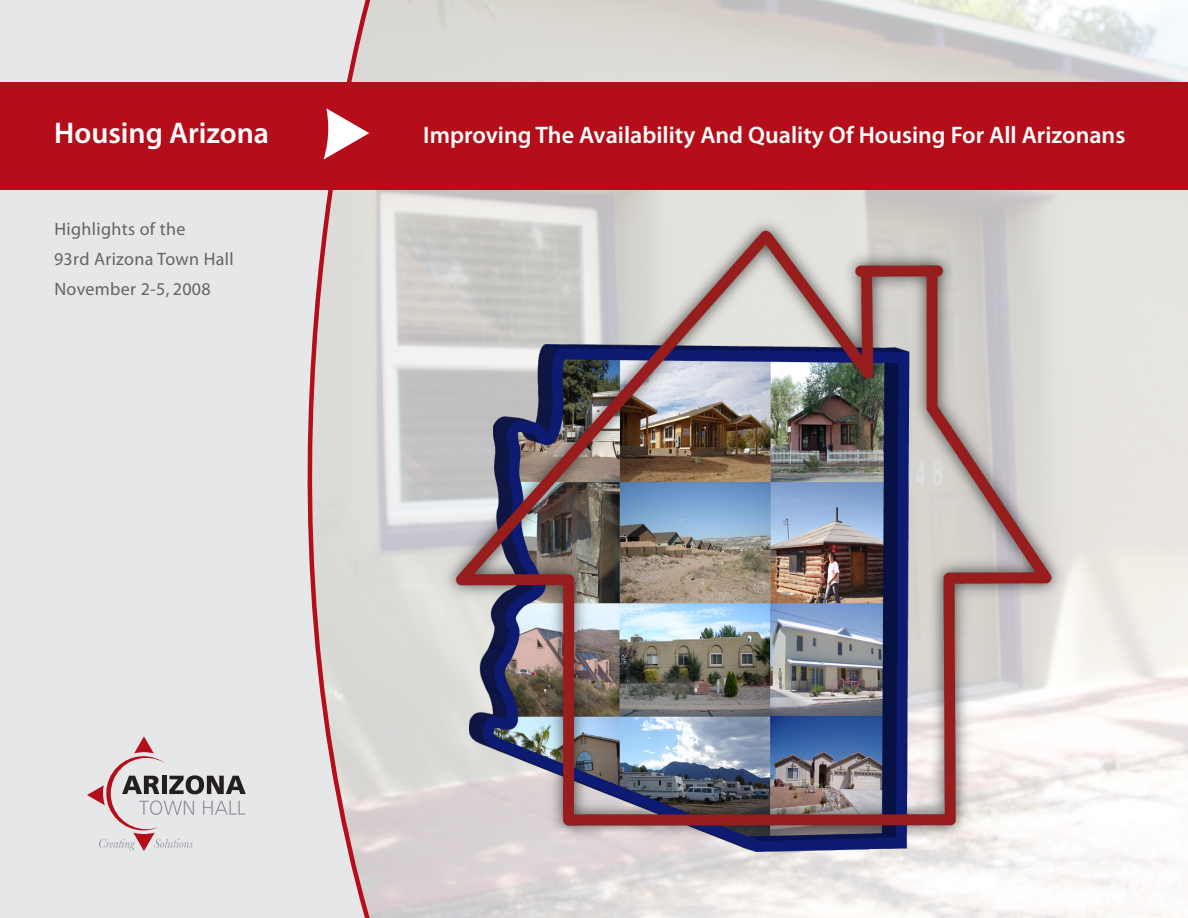
<style>
.page{position:relative;width:1188px;height:918px;background:#fff}
.page>*{position:absolute;margin:0;border:0;box-sizing:border-box;transform-origin:0 0}
.t1{font:600 30px "Myriad Pro";color:#fff}
.t2{font:600 24px "Myriad Pro";color:#fff}
.t3{font:18px "Myriad";letter-spacing:.02em;color:#fff}
.t4{font:18px/30px "Myriad";letter-spacing:.02em;color:#636366}
</style>
<div class="page">
<img style="left:377px;top:0;width:811px;height:918px">
<img style="left:435px;top:209px;width:636px;height:643px">
<div style="left:0;top:0;width:233px;height:918px;background:#e6e7e9"></div>
<svg style="left:87px;top:736px;width:146px;height:115px;background:#d3cbcd"></svg>
<svg style="left:233px;top:0;width:144px;height:918px;background:#e0dbdc"></svg>
<div style="left:0;top:82px;width:1188px;height:108px;background:#b50e1a"></div>
<svg style="left:324px;top:108px;width:45px;height:52px"></svg>
<h1 class="t1" style="left:54px;top:114px;width:216px">Housing Arizona</h1>
<h2 class="t2" style="left:423px;top:120px;width:704px">Improving The Availability And Quality Of Housing For All Arizonans</h2>
<p class="t3" style="left:505px;top:126px;width:523px">Improving the Availability and Quality of Housing For All Arizonans</p>
<p class="t4" style="left:54px;top:214px;width:181px">Highlights of the<br>93rd Arizona Town Hall<br>November 2-5, 2008</p>
</div>
